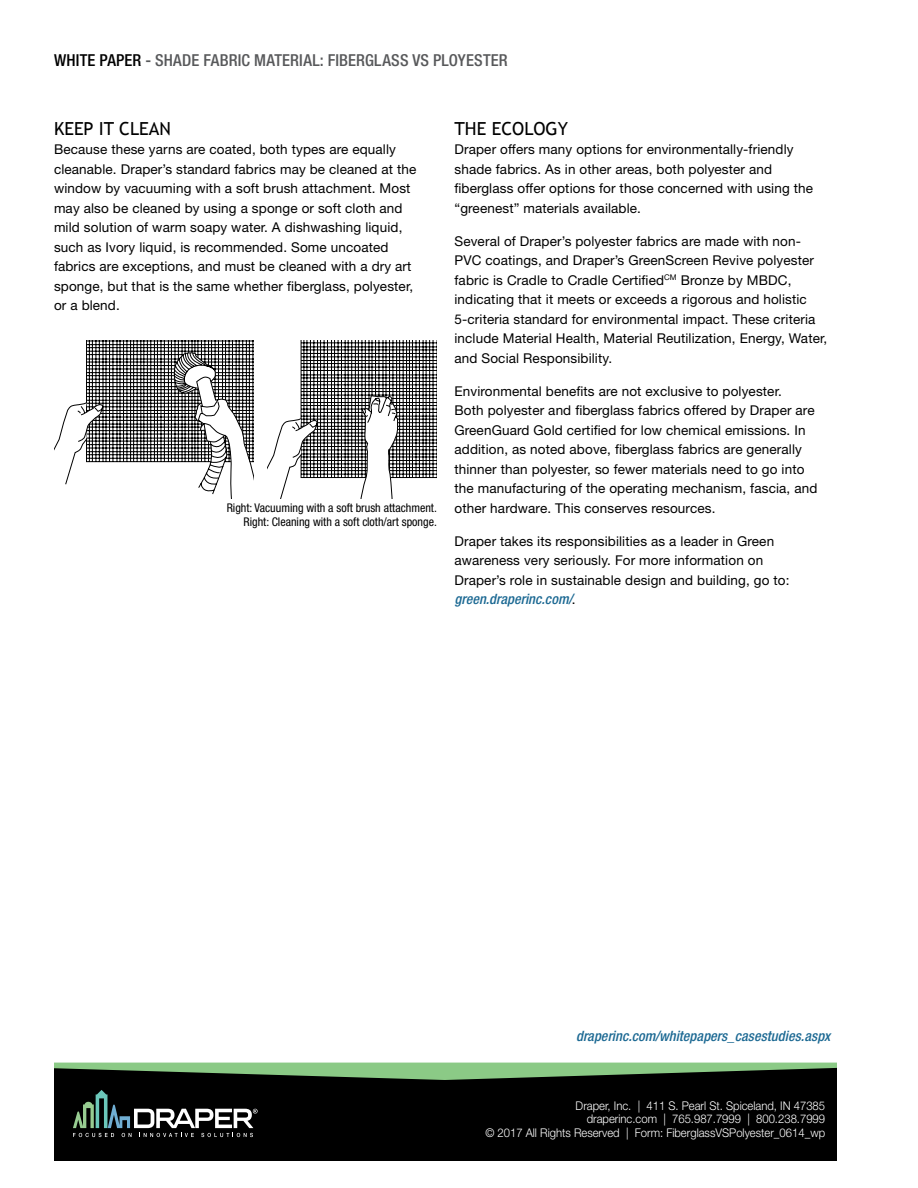
<style>
.page{position:relative;width:918px;height:1188px;background:#fff}
.page>*{position:absolute;margin:0;border:0;box-sizing:border-box;transform-origin:0 0}
.t1{font:18px "Trebuchet MS";color:#000}
.t2{font:500 condensed 16.5px "Helvetica Neue LT Std";letter-spacing:.01em;color:#58595b}
.t3{font:italic 500 condensed 14.25px "Helvetica Neue LT Std";letter-spacing:.005em;color:#1c6993}
.t4{font:13.5px/19.5px "Helvetica Neue LT Std";letter-spacing:.01em;color:#000}
.t5{font:300 12px/13.5px "Helvetica Neue LT Std";color:#fff;text-align:right;scale:.94 1}
.t6{font:condensed 12px/14.4px "Helvetica Neue LT Std";color:#000;text-align:right}
.s1{color:#000}
.s2{font-weight:400;font-style:normal;font-stretch:normal;font-size:13.5px;color:#000}
</style>
<div class="page">
<div style="left:54px;top:1067px;width:783px;height:94px;background:#000"></div>
<svg style="left:54px;top:1063px;width:783px;height:17px"></svg>
<svg style="left:73px;top:1090px;width:185px;height:47px"></svg>
<svg style="left:54px;top:340px;width:200px;height:159px"></svg>
<svg style="left:267px;top:340px;width:169px;height:158px"></svg>
<p class="t2" style="left:54px;top:50px;width:455px"><span class="s1">WHITE PAPER</span> - SHADE FABRIC MATERIAL: FIBERGLASS VS PLOYESTER</p>
<h1 class="t1" style="left:54px;top:118px;width:118px">KEEP IT CLEAN</h1>
<p class="t4" style="left:54px;top:140px;width:364px">Because these yarns are coated, both types are equally cleanable. Draper’s standard fabrics may be cleaned at the window by vacuuming with a soft brush attachment. Most may also be cleaned by using a sponge or soft cloth and mild solution of warm soapy water. A dishwashing liquid, such as Ivory liquid, is recommended. Some uncoated fabrics are exceptions, and must be cleaned with a dry art sponge, but that is the same whether fiberglass, polyester, or a blend.</p>
<p class="t6" style="left:227px;top:501px;width:212px">Right: Vacuuming with a soft brush attachment.<br>Right: Cleaning with a soft cloth/art sponge.</p>
<h1 class="t1" style="left:454px;top:118px;width:115px">THE ECOLOGY</h1>
<p class="t4" style="left:454px;top:140px;width:360px">Draper offers many options for environmentally-friendly shade fabrics. As in other areas, both polyester and fiberglass offer options for those concerned with using the “greenest” materials available.</p>
<p class="t4" style="left:454px;top:231px;width:374px">Several of Draper’s polyester fabrics are made with non-PVC coatings, and Draper’s GreenScreen Revive polyester fabric is Cradle to Cradle Certified<sup>CM</sup> Bronze by MBDC, indicating that it meets or exceeds a rigorous and holistic 5-criteria standard for environmental impact. These criteria include Material Health, Material Reutilization, Energy, Water, and Social Responsibility.</p>
<p class="t4" style="left:454px;top:381px;width:364px">Environmental benefits are not exclusive to polyester.<br>Both polyester and fiberglass fabrics offered by Draper are GreenGuard Gold certified for low chemical emissions. In addition, as noted above, fiberglass fabrics are generally thinner than polyester, so fewer materials need to go into the manufacturing of the operating mechanism, fascia, and other hardware. This conserves resources.</p>
<p class="t4" style="left:454px;top:531px;width:337px">Draper takes its responsibilities as a leader in Green awareness very seriously. For more information on<br>Draper’s role in sustainable design and building, go to:</p>
<p class="t3" style="left:454px;top:591px;width:123px">green.draperinc.com/<span class="s2">.</span></p>
<p class="t3" style="left:576px;top:1027px;width:256px">draperinc.com/whitepapers_casestudies.aspx</p>
<p class="t5" style="left:485px;top:1099px;width:363px">Draper, Inc. | 411 S. Pearl St. Spiceland, IN 47385<br>draperinc.com | 765.987.7999 | 800.238.7999<br>© 2017 All Rights Reserved | Form: FiberglassVSPolyester_0614_wp</p>
</div>
